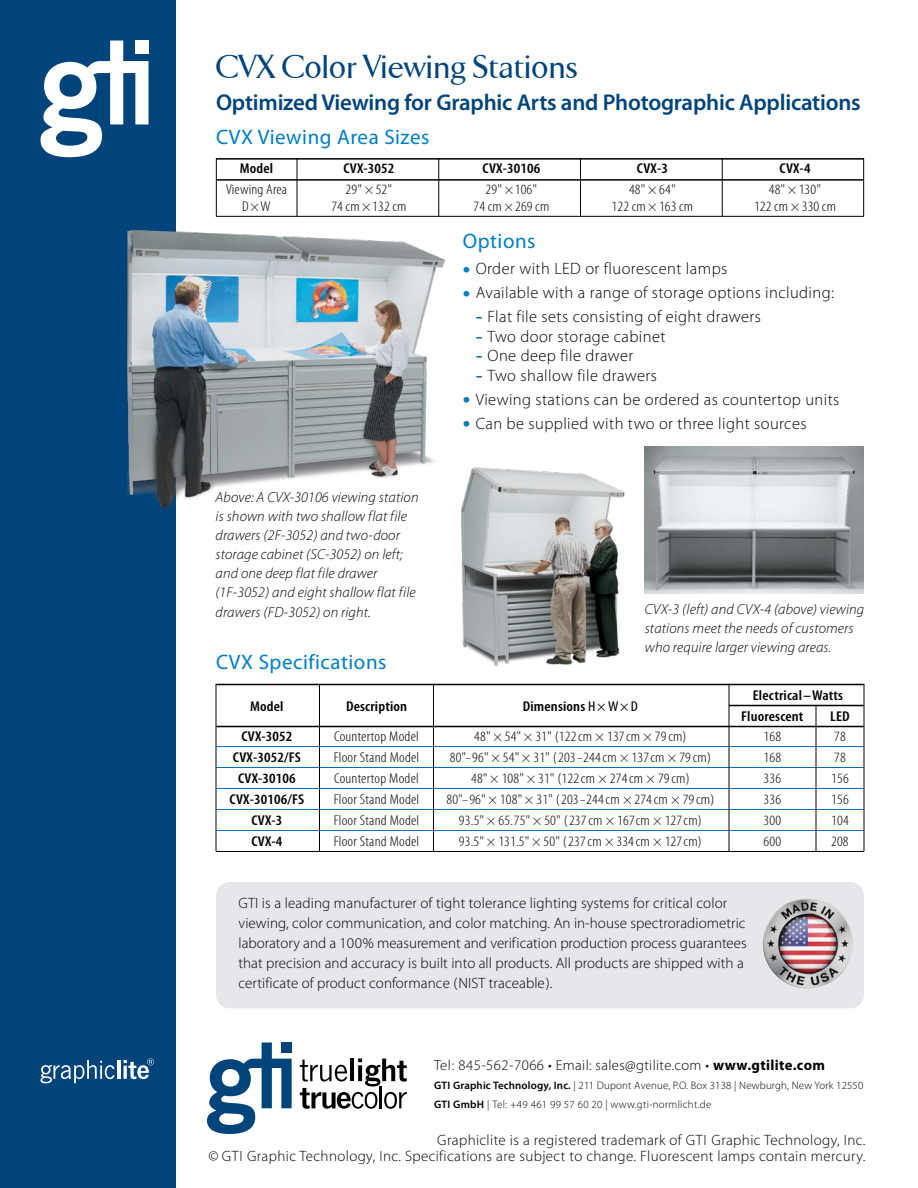
<style>
.page{position:relative;width:918px;height:1188px;background:#fff}
.page>*{position:absolute;margin:0;border:0;box-sizing:border-box;transform-origin:0 0}
.t1{font:500 33.75px "TF Arrow";letter-spacing:.015em;color:#00447c}
.t2{font:600 22.8px "Myriad Pro";letter-spacing:-.01em;color:#00447c}
.t3{font:21px "Myriad Pro";letter-spacing:.025em;color:#007dc5}
.t4{font:300 16.5px "Myriad Pro";letter-spacing:.025em;color:#000}
.t5{font:300 15px/19.8px "Myriad Pro";letter-spacing:.005em;color:#000}
.t6{font:300 15px/15.8px "Myriad Pro";letter-spacing:.025em;color:#000;text-align:right}
.t7{font:italic 300 14.7px/19.2px "Myriad Pro";letter-spacing:.01em;color:#000}
.t8{font:300 14.7px "Myriad Pro";letter-spacing:.025em;color:#000}
.t9{font:300 condensed 14.25px "Myriad Pro";letter-spacing:.01em;color:#000;scale:1.12 1}
.t10{font:600 condensed 14.25px/21px "Myriad Pro";letter-spacing:.01em;color:#000;scale:1.12 1}
.t11{font:300 10.8px/19.2px "Myriad Pro";letter-spacing:.015em;color:#000}
.s1{font-weight:600;font-size:24px;color:#007dc5}
.s2{font-weight:700;color:#006cb7}
.s3{font-weight:400}
.s4{font-weight:700}
.s5{font-weight:600}
</style>
<div class="page">
<div style="left:0;top:0;width:176px;height:1188px;background:#00447c"></div>
<svg style="left:41px;top:41px;width:108px;height:116px"></svg>
<div style="left:135px;top:40px;width:13px;height:14px;background:#fff"></div>
<svg style="left:207px;top:1043px;width:85px;height:91px"></svg>
<div style="left:281px;top:1042px;width:11px;height:11px;background:#00447c"></div>
<svg style="left:300px;top:1059px;width:107px;height:50px"></svg>
<div style="left:216px;top:882px;width:648px;height:126px;background:#e7e7eb;border-radius:14px"></div>
<img style="left:763px;top:898px;width:58px;height:91px">
<hr style="left:216px;top:158px;width:648px;height:2px;background:#000">
<hr style="left:216px;top:179px;width:648px;height:2px;background:#000">
<hr style="left:216px;top:216px;width:648px;height:1px;background:#000">
<hr style="left:216px;top:158px;width:1px;height:59px;background:#000">
<hr style="left:297px;top:158px;width:1px;height:59px;background:#000">
<hr style="left:438px;top:158px;width:1px;height:59px;background:#000">
<hr style="left:580px;top:158px;width:1px;height:59px;background:#000">
<hr style="left:722px;top:158px;width:1px;height:59px;background:#000">
<hr style="left:863px;top:158px;width:1px;height:59px;background:#000">
<img style="left:126px;top:229px;width:320px;height:279px">
<img style="left:441px;top:462px;width:184px;height:205px">
<hr style="left:216px;top:684px;width:648px;height:1px;background:#000">
<hr style="left:729px;top:705px;width:135px;height:1px;background:#000">
<hr style="left:216px;top:726px;width:648px;height:1px;background:#000">
<hr style="left:216px;top:746px;width:648px;height:1px;background:#006cb7">
<hr style="left:216px;top:767px;width:648px;height:1px;background:#006cb7">
<hr style="left:216px;top:788px;width:648px;height:1px;background:#006cb7">
<hr style="left:216px;top:809px;width:648px;height:1px;background:#006cb7">
<hr style="left:216px;top:830px;width:648px;height:1px;background:#006cb7">
<hr style="left:216px;top:851px;width:648px;height:1px;background:#000">
<hr style="left:216px;top:684px;width:1px;height:167px;background:#000">
<hr style="left:319px;top:684px;width:1px;height:167px;background:#000">
<hr style="left:433px;top:684px;width:1px;height:167px;background:#000">
<hr style="left:729px;top:684px;width:1px;height:167px;background:#000">
<hr style="left:864px;top:684px;width:1px;height:167px;background:#000">
<hr style="left:816px;top:705px;width:1px;height:147px;background:#000">
<img style="left:645px;top:447px;width:219px;height:147px">
<svg style="left:41px;top:1060px;width:74px;height:23px"></svg>
<hr style="left:117px;top:1060px;width:3px;height:19px;background:#fff">
<svg style="left:124px;top:1058px;width:30px;height:21px"></svg>
<h1 class="t1" style="left:216px;top:50px;width:363px">CVX Color Viewing Stations</h1>
<h2 class="t2" style="left:216px;top:87px;width:646px">Optimized Viewing for Graphic Arts and Photographic Applications</h2>
<h3 class="t3" style="left:216px;top:124px;width:215px">CVX Viewing Area Sizes</h3>
<p class="t10" style="left:240px;top:158px;width:31px">Model</p>
<p class="t10" style="left:343px;top:158px;width:47px">CVX-3052</p>
<p class="t10" style="left:483px;top:158px;width:53px">CVX-30106</p>
<p class="t10" style="left:637px;top:158px;width:29px">CVX-3</p>
<p class="t10" style="left:779px;top:158px;width:29px">CVX-4</p>
<p class="t9" style="left:226px;top:182px;width:56px">Viewing Area</p>
<p class="t9" style="left:346px;top:182px;width:43px">29" × 52"</p>
<p class="t9" style="left:486px;top:182px;width:48px">29" ×106"</p>
<p class="t9" style="left:629px;top:182px;width:43px">48" × 64"</p>
<p class="t9" style="left:769px;top:182px;width:48px">48" × 130"</p>
<p class="t9" style="left:242px;top:198px;width:27px">D×W</p>
<p class="t9" style="left:331px;top:198px;width:69px">74 cm ×132 cm</p>
<p class="t9" style="left:474px;top:198px;width:69px">74 cm × 269 cm</p>
<p class="t9" style="left:612px;top:198px;width:74px">122 cm × 163 cm</p>
<p class="t9" style="left:754px;top:198px;width:75px">122 cm × 330 cm</p>
<p class="t7" style="left:216px;top:487px;width:205px">Above: A CVX-30106 viewing station is shown with two shallow flat file drawers (2F-3052) and two-door storage cabinet (SC-3052) on left; and one deep flat file drawer (1F-3052) and eight shallow flat file drawers (FD-3052) on right.</p>
<h3 class="t3" style="left:216px;top:649px;width:172px">CVX Specifications</h3>
<h3 class="t3" style="left:463px;top:228px;width:74px">Options</h3>
<p class="t4" style="left:463px;top:259px;width:266px"><span class="s1">•</span> Order with LED or fluorescent lamps</p>
<p class="t4" style="left:463px;top:283px;width:373px"><span class="s1">•</span> Available with a range of storage options including:</p>
<p class="t4" style="left:476px;top:307px;width:286px"><span class="s2">–</span> Flat file sets consisting of eight drawers</p>
<p class="t4" style="left:476px;top:326px;width:191px"><span class="s2">–</span> Two door storage cabinet</p>
<p class="t4" style="left:476px;top:346px;width:159px"><span class="s2">–</span> One deep file drawer</p>
<p class="t4" style="left:476px;top:365px;width:182px"><span class="s2">–</span> Two shallow file drawers</p>
<p class="t4" style="left:463px;top:389px;width:378px"><span class="s1">•</span> Viewing stations can be ordered as countertop units</p>
<p class="t4" style="left:463px;top:413px;width:345px"><span class="s1">•</span> Can be supplied with two or three light sources</p>
<p class="t7" style="left:645px;top:599px;width:221px">CVX-3 (left) and CVX-4 (above) viewing stations meet the needs of customers who require larger viewing areas.</p>
<p class="t10" style="left:250px;top:695px;width:31px">Model</p>
<p class="t10" style="left:346px;top:695px;width:56px">Description</p>
<p class="t10" style="left:523px;top:695px;width:104px">Dimensions <span class="s3">H×W× D</span></p>
<p class="t10" style="left:741px;top:684px;width:92px;text-indent:12px">Electrical–Watts<br>Fluorescent</p>
<p class="t10" style="left:830px;top:705px;width:19px">LED</p>
<p class="t10" style="left:241px;top:725px;width:47px">CVX-3052</p>
<p class="t9" style="left:334px;top:728px;width:77px">Countertop Model</p>
<p class="t9" style="left:474px;top:728px;width:191px">48" × 54" × 31" (122cm × 137cm × 79cm)</p>
<p class="t9" style="left:764px;top:728px;width:17px">168</p>
<p class="t9" style="left:834px;top:728px;width:12px">78</p>
<p class="t10" style="left:233px;top:746px;width:62px">CVX-3052/FS</p>
<p class="t9" style="left:334px;top:749px;width:78px">Floor Stand Model</p>
<p class="t9" style="left:450px;top:749px;width:235px">80"– 96" × 54" × 31" (203–244cm × 137cm × 79cm)</p>
<p class="t9" style="left:764px;top:749px;width:17px">168</p>
<p class="t9" style="left:834px;top:749px;width:12px">78</p>
<p class="t10" style="left:238px;top:767px;width:53px">CVX-30106</p>
<p class="t9" style="left:334px;top:770px;width:77px">Countertop Model</p>
<p class="t9" style="left:471px;top:770px;width:197px">48" × 108" × 31" (122cm × 274cm × 79cm)</p>
<p class="t9" style="left:764px;top:770px;width:17px">336</p>
<p class="t9" style="left:831px;top:770px;width:17px">156</p>
<p class="t10" style="left:230px;top:788px;width:68px">CVX-30106/FS</p>
<p class="t9" style="left:334px;top:791px;width:78px">Floor Stand Model</p>
<p class="t9" style="left:446px;top:791px;width:241px">80"– 96" × 108" × 31" (203–244cm × 274cm × 79cm)</p>
<p class="t9" style="left:764px;top:791px;width:17px">336</p>
<p class="t9" style="left:831px;top:791px;width:17px">156</p>
<p class="t10" style="left:251px;top:809px;width:29px">CVX-3</p>
<p class="t9" style="left:334px;top:812px;width:78px">Floor Stand Model</p>
<p class="t9" style="left:459px;top:812px;width:218px">93.5" × 65.75" × 50" (237cm × 167cm × 127cm)</p>
<p class="t9" style="left:764px;top:812px;width:17px">300</p>
<p class="t9" style="left:831px;top:812px;width:17px">104</p>
<p class="t10" style="left:251px;top:830px;width:29px">CVX-4</p>
<p class="t9" style="left:334px;top:833px;width:78px">Floor Stand Model</p>
<p class="t9" style="left:459px;top:833px;width:218px">93.5" × 131.5" × 50" (237cm × 334cm × 127cm)</p>
<p class="t9" style="left:764px;top:833px;width:17px">600</p>
<p class="t9" style="left:831px;top:833px;width:17px">208</p>
<p class="t5" style="left:238px;top:893px;width:510px">GTI is a leading manufacturer of tight tolerance lighting systems for critical color viewing, color communication, and color matching. An in-house spectroradiometric laboratory and a 100% measurement and verification production process guarantees that precision and accuracy is built into all products. All products are shipped with a certificate of product conformance (NIST traceable).</p>
<p class="t8" style="left:434px;top:1056px;width:393px">Tel: 845-562-7066 • Email: sales@gtilite.com • <span class="s4">www.gtilite.com</span></p>
<p class="t11" style="left:434px;top:1076px;width:431px"><span class="s5">GTI Graphic Technology, Inc.</span> | 211 Dupont Avenue, P.O. Box 3138 | Newburgh, New York 12550<br><span class="s5">GTI GmbH</span> | Tel: +49 461 99 57 60 20 | www.gti-normlicht.de</p>
<p class="t6" style="left:209px;top:1132px;width:658px">Graphiclite is a registered trademark of GTI Graphic Technology, Inc.<br>© GTI Graphic Technology, Inc. Specifications are subject to change. Fluorescent lamps contain mercury.</p>
</div>
